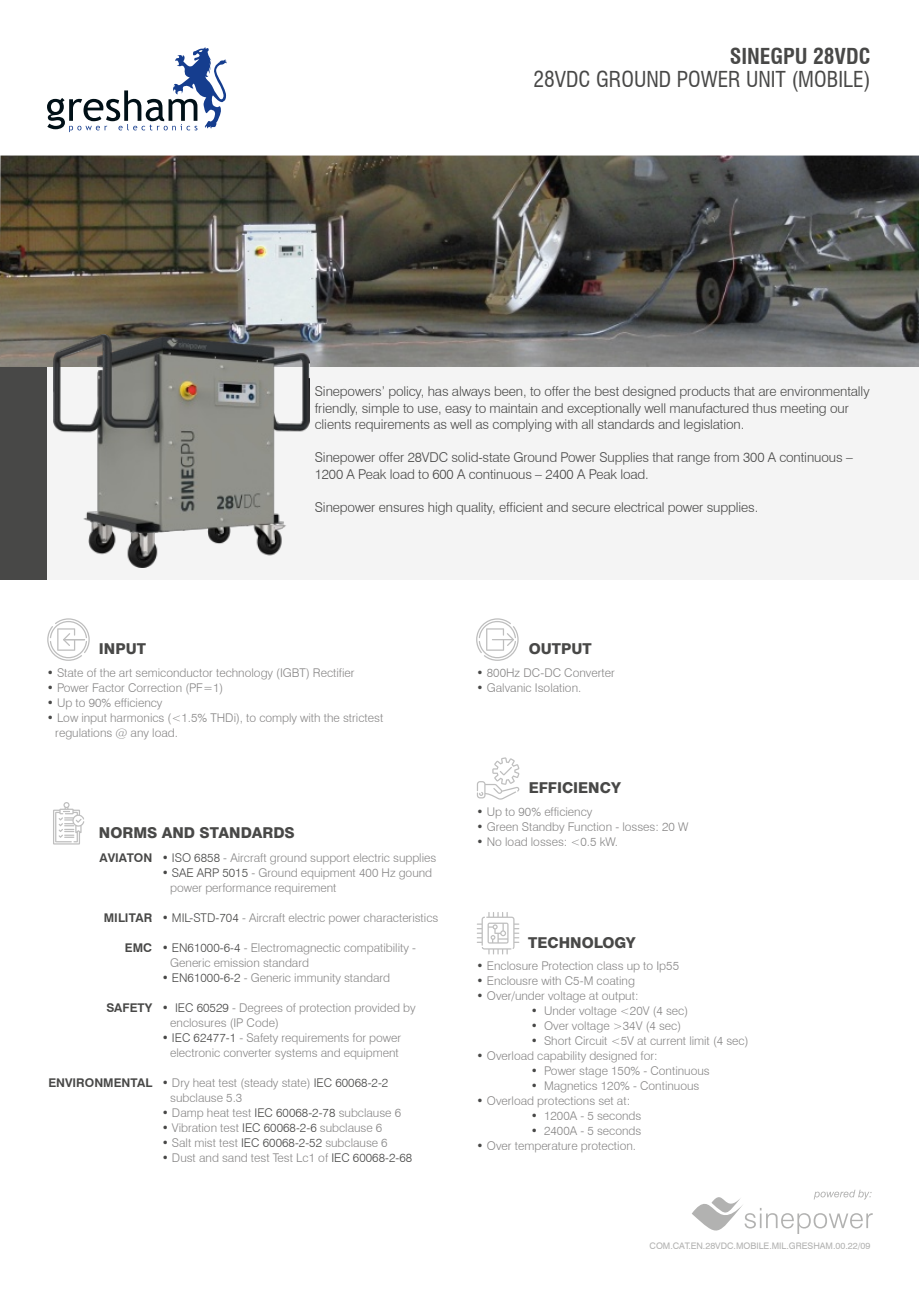
<style>
.page{position:relative;width:919px;height:1289px;background:#fff}
.page>*{position:absolute;margin:0;border:0;box-sizing:border-box;transform-origin:0 0}
.t1{font:condensed 21.45px "Swiss 721 BT";color:#484847}
.t2{font:700 condensed 21.45px "Swiss 721 BT";color:#484847}
.t3{font:800 15px "Swiss 721 BT";color:#484847}
.t4{font:300 13.5px/16.5px "Swiss 721 BT";letter-spacing:-.01em;color:#484847}
.t5{font:300 12px/15px "Swiss 721 BT";color:#878686}
.t6{font:700 12px "Swiss 721 BT";color:#484847}
.t7{font:9px "Swiss 721 BT";color:#b2b2b1}
.s1{color:#484847}
</style>
<div class="page">
<svg style="left:53px;top:802px;width:31px;height:42px"></svg>
<svg style="left:47px;top:618px;width:43px;height:43px"></svg>
<img style="left:0;top:155px;width:918px;height:212px">
<div style="left:0;top:367px;width:918px;height:213px;background:#f4f4f4"></div>
<div style="left:0;top:367px;width:47px;height:213px;background:#484847"></div>
<svg style="left:477px;top:757px;width:42px;height:42px"></svg>
<svg style="left:477px;top:912px;width:42px;height:42px"></svg>
<img style="left:53px;top:335px;width:256px;height:232px">
<svg style="left:476px;top:618px;width:42px;height:43px"></svg>
<svg style="left:47px;top:47px;width:180px;height:85px"></svg>
<svg style="left:692px;top:1189px;width:180px;height:45px"></svg>
<h1 class="t2" style="left:729px;top:43px;width:142px">SINEGPU 28VDC</h1>
<h1 class="t1" style="left:533px;top:66px;width:338px">28VDC GROUND POWER UNIT (MOBILE)</h1>
<p class="t4" style="left:315px;top:383px;width:556px">Sinepowers’ policy, has always been, to offer the best designed products that are environmentally friendly, simple to use, easy to maintain and exceptionally well manufactured thus meeting our clients requirements as well as complying with all standards and legislation.</p>
<p class="t4" style="left:315px;top:449px;width:539px">Sinepower offer 28VDC solid-state Ground Power Supplies that range from 300 A continuous –<br>1200 A Peak load to 600 A continuous – 2400 A Peak load.</p>
<p class="t4" style="left:315px;top:498px;width:445px">Sinepower ensures high quality, efficient and secure electrical power supplies.</p>
<p class="t3" style="left:99px;top:639px;width:49px">INPUT</p>
<p class="t5" style="left:47px;top:664px;width:309px"><span class="s1">•</span> State of the art semiconductor technology (IGBT) Rectifier</p>
<p class="t5" style="left:47px;top:679px;width:178px"><span class="s1">•</span> Power Factor Correction (PF=1)</p>
<p class="t5" style="left:47px;top:694px;width:117px"><span class="s1">•</span> Up to 90% efficiency</p>
<p class="t5" style="left:55px;top:709px;width:329px;text-indent:-9px"><span class="s1">•</span> Low input harmonics (&lt;1.5% THDi), to comply with the strictest regulations @ any load.</p>
<p class="t3" style="left:99px;top:824px;width:197px">NORMS AND STANDARDS</p>
<p class="t6" style="left:100px;top:850px;width:54px">AVIATON</p>
<p class="t5" style="left:162px;top:849px;width:276px"><span class="s1">• ISO 6858</span> - Aircraft ground support electric supplies</p>
<p class="t5" style="left:170px;top:864px;width:263px;text-indent:-9px"><span class="s1">• SAE ARP 5015</span> - Ground equipment 400 Hz gound power performance requirement</p>
<p class="t5" style="left:162px;top:909px;width:278px"><span class="s1">• MIL-STD-704</span> - Aircraft electric power characteristics</p>
<p class="t5" style="left:170px;top:939px;width:247px;text-indent:-9px"><span class="s1">• EN61000-6-4</span> - Electromagnectic compatibility -<br>Generic emission standard</p>
<p class="t5" style="left:162px;top:969px;width:230px"><span class="s1">• EN61000-6-2</span> - Generic immunity standard</p>
<p class="t5" style="left:170px;top:999px;width:247px;text-indent:-9px"><span class="s1">• IEC 60529</span> - Degrees of protection provided by enclosures (IP Code)</p>
<p class="t5" style="left:162px;top:1029px;width:241px;text-align:center"><span class="s1">• IEC 62477-1</span> - Safety requirements for power electronic converter systems and equipment</p>
<p class="t5" style="left:170px;top:1074px;width:219px;text-indent:-9px"><span class="s1">•</span> Dry heat test (steady state) <span class="s1">IEC 60068-2-2 </span>subclause 5.3</p>
<p class="t5" style="left:162px;top:1104px;width:241px"><span class="s1">•</span> Damp heat test <span class="s1">IEC 60068-2-78</span> subclause 6</p>
<p class="t5" style="left:162px;top:1119px;width:222px"><span class="s1">•</span> Vibration test <span class="s1">IEC 60068-2-6</span> subclause 6</p>
<p class="t5" style="left:162px;top:1134px;width:227px"><span class="s1">•</span> Salt mist test <span class="s1">IEC 60068-2-52</span> subclause 6</p>
<p class="t5" style="left:162px;top:1149px;width:252px"><span class="s1">•</span> Dust and sand test Test Lc1 of <span class="s1">IEC 60068-2-68</span></p>
<p class="t6" style="left:104px;top:910px;width:50px">MILITAR</p>
<p class="t6" style="left:125px;top:940px;width:29px">EMC</p>
<p class="t6" style="left:106px;top:1000px;width:47px">SAFETY</p>
<p class="t6" style="left:48px;top:1075px;width:105px">ENVIRONMENTAL</p>
<p class="t3" style="left:528px;top:639px;width:65px">OUTPUT</p>
<p class="t5" style="left:476px;top:665px;width:140px"><span class="s1">•</span> 800Hz DC-DC Converter</p>
<p class="t5" style="left:476px;top:680px;width:106px"><span class="s1">•</span> Galvanic Isolation.</p>
<p class="t3" style="left:528px;top:778px;width:94px">EFFICIENCY</p>
<p class="t5" style="left:476px;top:804px;width:117px"><span class="s1">•</span> Up to 90% efficiency</p>
<p class="t5" style="left:476px;top:819px;width:213px"><span class="s1">•</span> Green Standby Function - losses: 20 W</p>
<p class="t5" style="left:476px;top:834px;width:143px"><span class="s1">•</span> No load losses: &lt;0.5 kW.</p>
<p class="t3" style="left:528px;top:933px;width:109px">TECHNOLOGY</p>
<p class="t5" style="left:476px;top:957px;width:204px"><span class="s1">•</span> Enclosure Protection class up to Ip55</p>
<p class="t5" style="left:476px;top:972px;width:160px"><span class="s1">•</span> Enclousre with C5-M coating</p>
<p class="t5" style="left:476px;top:987px;width:163px"><span class="s1">•</span> Over/under voltage at output:</p>
<p class="t5" style="left:530px;top:1002px;width:159px"><span class="s1">•</span> Under voltage &lt;20V (4 sec)</p>
<p class="t5" style="left:530px;top:1017px;width:152px"><span class="s1">•</span> Over voltage &gt;34V (4 sec)</p>
<p class="t5" style="left:530px;top:1032px;width:219px"><span class="s1">•</span> Short Circuit &lt;5V at current limit (4 sec)</p>
<p class="t5" style="left:476px;top:1047px;width:182px"><span class="s1">•</span> Overload capability designed for:</p>
<p class="t5" style="left:530px;top:1062px;width:180px"><span class="s1">•</span> Power stage 150% - Continuous</p>
<p class="t5" style="left:530px;top:1077px;width:170px"><span class="s1">•</span> Magnetics 120% - Continuous</p>
<p class="t5" style="left:476px;top:1092px;width:155px"><span class="s1">•</span> Overload protections set at:</p>
<p class="t5" style="left:530px;top:1107px;width:112px"><span class="s1">•</span> 1200A - 5 seconds</p>
<p class="t5" style="left:530px;top:1122px;width:112px"><span class="s1">•</span> 2400A - 5 seconds</p>
<p class="t5" style="left:476px;top:1137px;width:161px"><span class="s1">•</span> Over temperature protection.</p>
<p class="t7" style="left:649px;top:1240px;width:222px">COM.CAT.EN.28VDC.MOBILE.MIL.GRESHAM.00.22/09</p>
</div>
